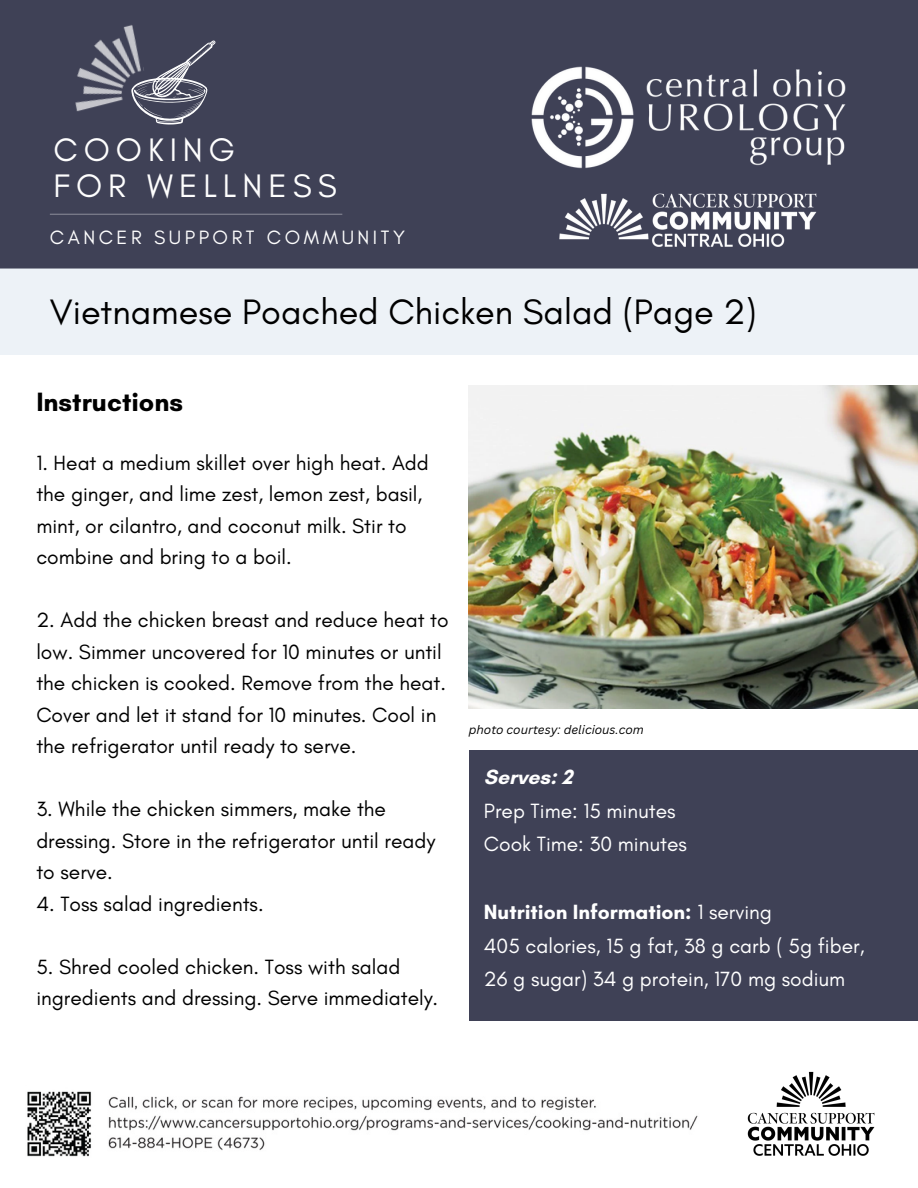
<style>
.page{position:relative;width:918px;height:1188px;background:#fff}
.page>*{position:absolute;margin:0;border:0;box-sizing:border-box;transform-origin:0 0}
.t1{font:36px "Glacial Indifference";color:#000}
.t2{font:33.15px/36px "Glacial Indifference";letter-spacing:.18em;color:#fefefe}
.t3{font:700 27px "Glacial Indifference";color:#000}
.t4{font:21px/31.5px "Glacial Indifference";color:#000}
.t5{font:21px/33.8px "Glacial Indifference";color:#fff}
.t6{font:700 21px "Glacial Indifference";color:#fff}
.t7{font:19.65px "Glacial Indifference";letter-spacing:.18em;color:#fefefe}
.t8{font:italic 12px "Canva Sans";color:#000}
.s1{font-weight:700}
</style>
<div class="page">
<div style="left:0;top:0;width:918px;height:269px;background:#3f4156"></div>
<hr style="left:50px;top:214px;width:292px;height:1px;background:#fefefe">
<svg style="left:131px;top:40px;width:85px;height:85px;background:#616374"></svg>
<img style="left:27px;top:1091px;width:671px;height:66px">
<img style="left:747px;top:1071px;width:128px;height:85px">
<img style="left:531px;top:65px;width:316px;height:105px">
<img style="left:558px;top:192px;width:261px;height:57px">
<img style="left:50px;top:22px;width:102px;height:99px">
<div style="left:0;top:269px;width:918px;height:86px;background:#edf2f7"></div>
<div style="left:469px;top:750px;width:449px;height:271px;background:#3f4156"></div>
<img style="left:469px;top:386px;width:449px;height:323px">
<h2 class="t2" style="left:54px;top:132px;width:285px">COOKING<br>FOR WELLNESS</h2>
<p class="t7" style="left:50px;top:225px;width:357px">CANCER SUPPORT COMMUNITY</p>
<h1 class="t1" style="left:50px;top:290px;width:708px">Vietnamese Poached Chicken Salad (Page 2)</h1>
<p class="t3" style="left:36px;top:385px;width:148px">Instructions</p>
<p class="t4" style="left:36px;top:446px;width:394px">1. Heat a medium skillet over high heat. Add the ginger, and lime zest, lemon zest, basil, mint, or cilantro, and coconut milk. Stir to combine and bring to a boil.</p>
<p class="t4" style="left:36px;top:604px;width:414px">2. Add the chicken breast and reduce heat to low. Simmer uncovered for 10 minutes or until the chicken is cooked. Remove from the heat.<br>Cover and let it stand for 10 minutes. Cool in the refrigerator until ready to serve.</p>
<p class="t4" style="left:36px;top:793px;width:400px">3. While the chicken simmers, make the dressing. Store in the refrigerator until ready to serve.</p>
<p class="t4" style="left:36px;top:887px;width:229px">4. Toss salad ingredients.</p>
<p class="t4" style="left:36px;top:950px;width:403px">5. Shred cooled chicken. Toss with salad ingredients and dressing. Serve immediately.</p>
<p class="t8" style="left:469px;top:721px;width:177px">photo courtesy: delicious.com</p>
<p class="t6" style="left:484px;top:764px;width:90px">Serves: 2</p>
<p class="t5" style="left:484px;top:793px;width:204px">Prep Time: 15 minutes<br>Cook Time: 30 minutes</p>
<p class="t5" style="left:484px;top:895px;width:382px"><span class="s1">Nutrition Information:</span> 1 serving<br>405 calories, 15 g fat, 38 g carb ( 5g fiber,<br>26 g sugar) 34 g protein, 170 mg sodium</p>
</div>
